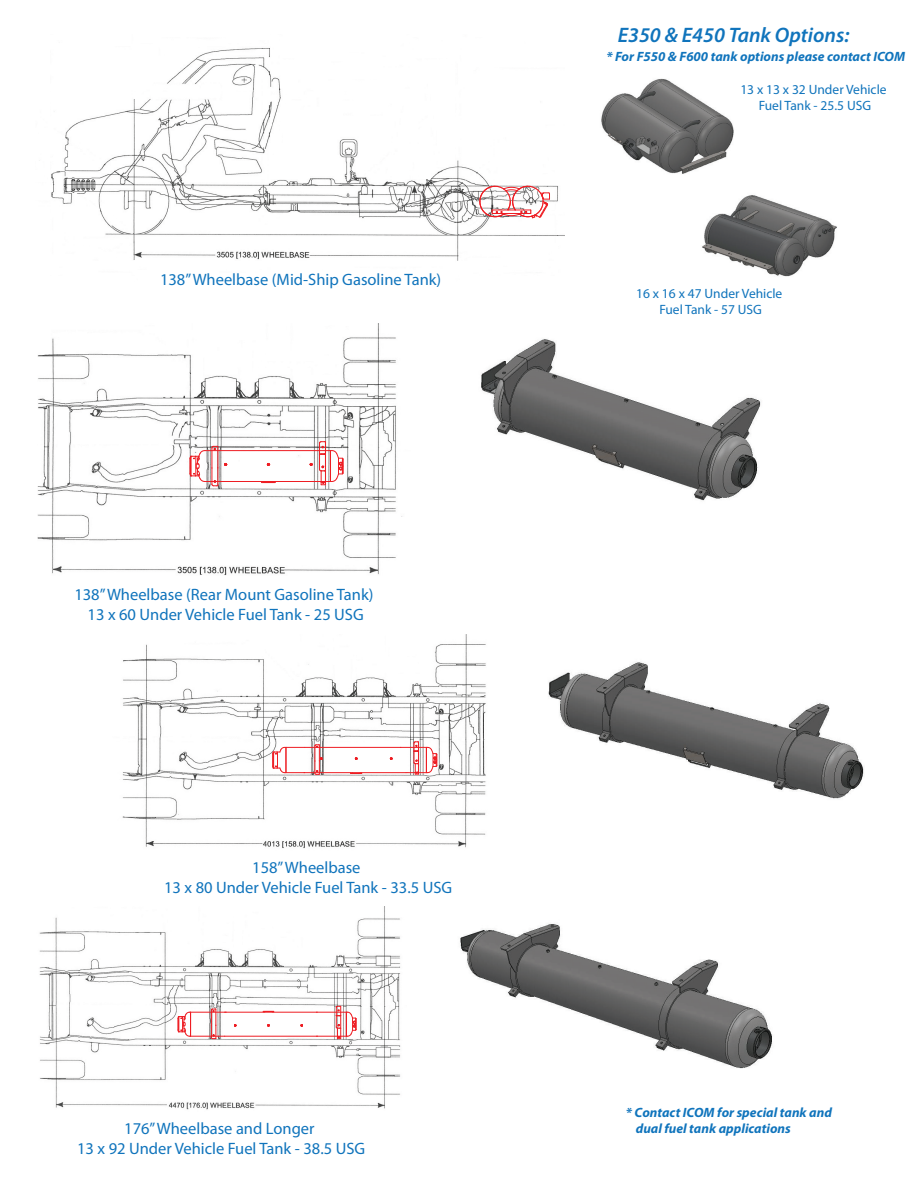
<style>
.page{position:relative;width:918px;height:1188px;background:#fff}
.page>*{position:absolute;margin:0;border:0;box-sizing:border-box;transform-origin:0 0}
.t1{font:italic 600 21px "Myriad Pro";color:#1074bc}
.t2{font:16.5px/19.8px "Myriad Pro";color:#1074bc;text-align:center}
.t3{font:italic 700 13.5px/16.2px "Myriad Pro";color:#1074bc}
.t4{font:13.5px/16.2px "Myriad Pro";color:#1074bc;text-align:center}
</style>
<div class="page">
<img style="left:51px;top:48px;width:513px;height:213px">
<svg style="left:479px;top:186px;width:71px;height:33px"></svg>
<img style="left:38px;top:323px;width:364px;height:252px">
<hr style="left:205px;top:481px;width:125px;height:1px;background:#ee1d23">
<hr style="left:205px;top:450px;width:125px;height:1px;background:#ee1d23">
<svg style="left:309px;top:463px;width:4px;height:3px"></svg>
<svg style="left:261px;top:482px;width:15px;height:1px"></svg>
<svg style="left:189px;top:446px;width:38px;height:41px"></svg>
<svg style="left:319px;top:441px;width:25px;height:44px"></svg>
<img style="left:122px;top:634px;width:364px;height:214px">
<hr style="left:304px;top:772px;width:102px;height:1px;background:#ee1d23">
<hr style="left:305px;top:747px;width:96px;height:1px;background:#ee1d23">
<svg style="left:350px;top:773px;width:12px;height:1px"></svg>
<svg style="left:272px;top:747px;width:33px;height:26px"></svg>
<img style="left:39px;top:907px;width:362px;height:203px">
<hr style="left:191px;top:1036px;width:34px;height:1px;background:#ee1d23">
<hr style="left:225px;top:1036px;width:93px;height:1px;background:#ee1d23">
<hr style="left:316px;top:1036px;width:30px;height:1px;background:#ee1d23">
<hr style="left:316px;top:1012px;width:30px;height:1px;background:#ee1d23">
<hr style="left:225px;top:1012px;width:92px;height:1px;background:#ee1d23">
<hr style="left:191px;top:1012px;width:35px;height:1px;background:#ee1d23">
<svg style="left:263px;top:1011px;width:11px;height:2px"></svg>
<svg style="left:177px;top:1011px;width:14px;height:26px"></svg>
<img style="left:481px;top:339px;width:280px;height:162px">
<img style="left:548px;top:662px;width:316px;height:137px">
<img style="left:460px;top:923px;width:312px;height:146px">
<svg style="left:211px;top:1009px;width:6px;height:30px"></svg>
<svg style="left:314px;top:744px;width:9px;height:31px"></svg>
<svg style="left:401px;top:741px;width:37px;height:34px"></svg>
<svg style="left:336px;top:1006px;width:21px;height:33px"></svg>
<img style="left:601px;top:78px;width:133px;height:96px">
<img style="left:702px;top:195px;width:135px;height:82px">
<p class="t2" style="left:160px;top:270px;width:283px">138” Wheelbase (Mid-Ship Gasoline Tank)</p>
<p class="t2" style="left:74px;top:584px;width:301px">138” Wheelbase (Rear Mount Gasoline Tank)<br>13 x 60 Under Vehicle Fuel Tank - 25 USG</p>
<p class="t2" style="left:164px;top:857px;width:290px">158” Wheelbase<br>13 x 80 Under Vehicle Fuel Tank - 33.5 USG</p>
<p class="t2" style="left:77px;top:1118px;width:290px">176” Wheelbase and Longer<br>13 x 92 Under Vehicle Fuel Tank - 38.5 USG</p>
<p class="t1" style="left:618px;top:21px;width:233px">E350 &amp; E450 Tank Options:</p>
<p class="t3" style="left:607px;top:47px;width:300px">* For F550 &amp; F600 tank options please contact ICOM</p>
<p class="t4" style="left:740px;top:81px;width:148px">13 x 13 x 32 Under Vehicle<br>Fuel Tank - 25.5 USG</p>
<p class="t4" style="left:636px;top:285px;width:148px">16 x 16 x 47 Under Vehicle<br>Fuel Tank - 57 USG</p>
<p class="t3" style="left:636px;top:1104px;width:198px;text-indent:-10px">* Contact ICOM for special tank and dual fuel tank applications</p>
</div>
